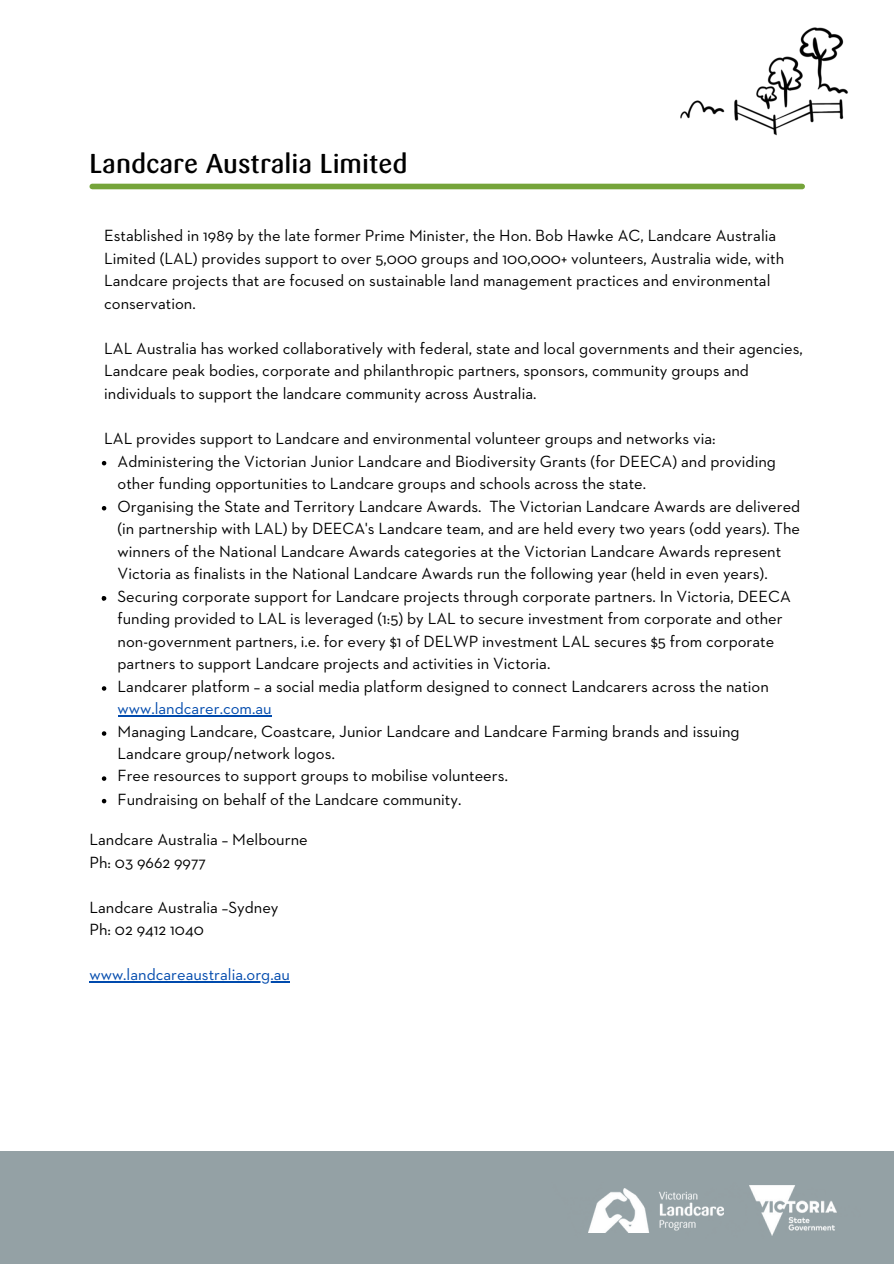
<style>
.page{position:relative;width:894px;height:1264px;background:#fff}
.page>*{position:absolute;margin:0;border:0;box-sizing:border-box;transform-origin:0 0}
.t1{font:500 27px "Sari";color:#000}
.t2{font:16.5px/22.5px "Neutraface 2 Text";color:#000}
.t3{font:16.5px "Neutraface 2 Text";color:#004aad}
.s1{color:#004aad}
.s2{font-family:"Minion Pro"}
</style>
<div class="page">
<img style="left:680px;top:27px;width:168px;height:109px">
<div style="left:0;top:1151px;width:893px;height:112px;background:#94a1a5"></div>
<img style="left:588px;top:1188px;width:135px;height:44px">
<img style="left:749px;top:1185px;width:87px;height:50px">
<div style="left:92px;top:184px;width:710px;height:5px;background:#75a43a"></div>
<svg style="left:102px;top:461px;width:4px;height:4px"></svg>
<svg style="left:102px;top:506px;width:4px;height:4px"></svg>
<svg style="left:102px;top:686px;width:4px;height:4px"></svg>
<svg style="left:102px;top:731px;width:4px;height:4px"></svg>
<svg style="left:102px;top:776px;width:4px;height:4px"></svg>
<svg style="left:102px;top:798px;width:4px;height:5px"></svg>
<hr style="left:89px;top:981px;width:38px;height:1px;background:#004aad">
<hr style="left:127px;top:981px;width:163px;height:1px;background:#004aad">
<svg style="left:102px;top:596px;width:4px;height:4px"></svg>
<hr style="left:118px;top:715px;width:153px;height:2px;background:#004aad">
<p class="t1" style="left:89px;top:148px;width:319px">Landcare Australia Limited</p>
<p class="t2" style="left:104px;top:225px;width:681px">Established in 1989 by the late former Prime Minister, the Hon. Bob Hawke AC, Landcare Australia Limited (LAL) provides support to over 5,000 groups and 100,000+ volunteers, Australia wide, with Landcare projects that are focused on sustainable land management practices and environmental conservation.</p>
<p class="t2" style="left:104px;top:338px;width:700px">LAL Australia has worked collaboratively with federal, state and local governments and their agencies,<br>Landcare peak bodies, corporate and philanthropic partners, sponsors, community groups and individuals to support the landcare community across Australia.</p>
<p class="t2" style="left:104px;top:428px;width:613px">LAL provides support to Landcare and environmental volunteer groups and networks via:</p>
<p class="t2" style="left:117px;top:450px;width:684px">Administering the Victorian Junior Landcare and Biodiversity Grants (for DEECA) and providing other funding opportunities to Landcare groups and schools across the state.<br>Organising the State and Territory Landcare Awards. The Victorian Landcare Awards are delivered (in partnership with LAL) by DEECA's Landcare team, and are held every two years (odd years). The winners of the National Landcare Awards categories at the Victorian Landcare Awards represent Victoria as finalists in the National Landcare Awards run the following year (held in even years).<br>Securing corporate support for Landcare projects through corporate partners. In Victoria, DEECA funding provided to LAL is leveraged (1:5) by LAL to secure investment from corporate and other non-government partners, i.e. for every $1 of DELWP investment LAL secures $5 from corporate partners to support Landcare projects and activities in Victoria.<br>Landcarer platform – a social media platform designed to connect Landcarers across the nation <span class="s1">www.landcarer.com.au<br></span>Managing Landcare, Coastcare, Junior Landcare and Landcare Farming brands and issuing Landcare group/network logos<span class="s2">.<br></span>Free resources to support groups to mobilise volunteers<span class="s2">.<br></span>Fundraising on behalf of the Landcare community.</p>
<p class="t2" style="left:89px;top:829px;width:220px">Landcare Australia – Melbourne</p>
<p class="t2" style="left:89px;top:851px;width:118px">Ph: 03 9662 9977</p>
<p class="t2" style="left:89px;top:896px;width:190px">Landcare Australia –Sydney</p>
<p class="t2" style="left:89px;top:919px;width:116px">Ph: 02 9412 1040</p>
<p class="t3" style="left:89px;top:967px;width:202px">www.landcareaustralia.org.au</p>
</div>
